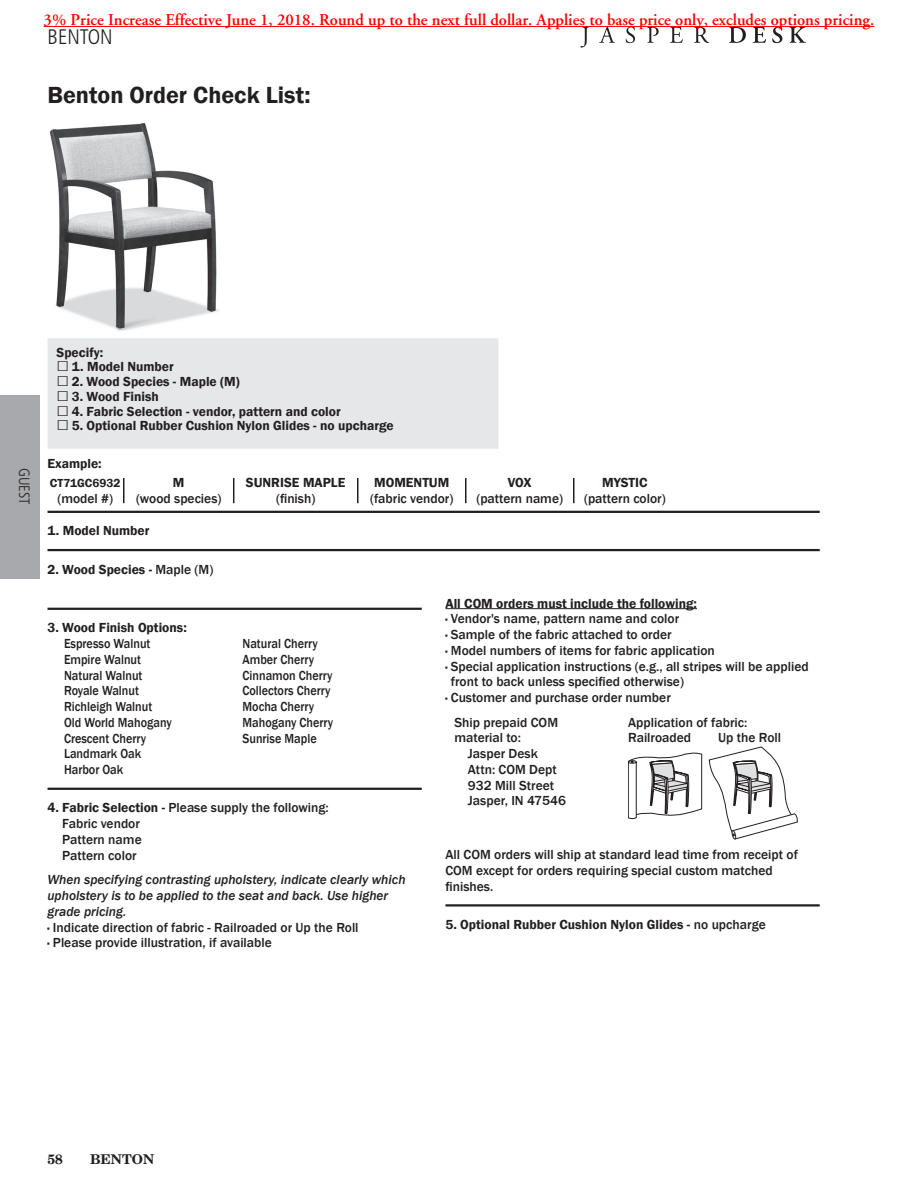
<style>
.page{position:relative;width:918px;height:1188px;background:#fff}
.page>*{position:absolute;margin:0;border:0;box-sizing:border-box;transform-origin:0 0}
.t1{font:600 24px "Franklin Gothic";color:#231f20}
.t2{font:300 condensed 21px "Frutiger";color:#231f20}
.t3{font:600 16.5px "Adobe Garamond";color:#f00}
.t4{font:300 condensed 15px "Frutiger";color:#231f20}
.t5{font:500 13.5px/15.8px "Franklin Gothic";color:#231f20}
.t6{font:600 13.5px "Franklin Gothic";color:#231f20}
.t7{font:500 13.5px/15.8px "Franklin Gothic";color:#231f20;scale:.9 1}
.t8{font:italic 500 13.5px/15.8px "Franklin Gothic";color:#231f20}
.t9{font:700 13.5px "New Century Schlbk";color:#231f20}
.t10{font:600 12px "Franklin Gothic";color:#231f20}
.s1{font-weight:500;font-size:21px}
.s2{font-weight:500}
.s3{font-weight:600}
.s4{font-weight:600;font-style:normal}
.s5{font-style:normal}
</style>
<div class="page">
<div style="left:0;top:395px;width:40px;height:184px;background:#a8a9ad"></div>
<svg style="left:581px;top:27px;width:8px;height:21px"></svg>
<svg style="left:599px;top:27px;width:16px;height:16px"></svg>
<svg style="left:626px;top:27px;width:9px;height:16px"></svg>
<svg style="left:647px;top:27px;width:12px;height:16px"></svg>
<svg style="left:670px;top:27px;width:13px;height:16px"></svg>
<svg style="left:694px;top:27px;width:15px;height:16px"></svg>
<svg style="left:729px;top:27px;width:17px;height:16px"></svg>
<svg style="left:753px;top:27px;width:13px;height:16px"></svg>
<svg style="left:772px;top:27px;width:10px;height:16px"></svg>
<svg style="left:790px;top:27px;width:16px;height:16px"></svg>
<hr style="left:48px;top:511px;width:772px;height:2px;background:#231f20">
<hr style="left:48px;top:549px;width:772px;height:2px;background:#231f20">
<div style="left:48px;top:338px;width:450px;height:111px;background:#e6e7e9"></div>
<svg style="left:123px;top:478px;width:1px;height:25px"></svg>
<svg style="left:233px;top:478px;width:1px;height:25px"></svg>
<svg style="left:357px;top:478px;width:1px;height:25px"></svg>
<svg style="left:465px;top:478px;width:1px;height:25px"></svg>
<svg style="left:573px;top:478px;width:1px;height:25px"></svg>
<img style="left:49px;top:123px;width:170px;height:208px">
<hr style="left:48px;top:608px;width:374px;height:2px;background:#231f20">
<hr style="left:48px;top:788px;width:374px;height:2px;background:#231f20">
<hr style="left:445px;top:608px;width:252px;height:1px;background:#231f20">
<hr style="left:445px;top:904px;width:375px;height:3px;background:#231f20">
<svg style="left:628px;top:747px;width:170px;height:92px"></svg>
<hr style="left:44px;top:26px;width:830px;height:1px;background:#f00">
<p class="t3" style="left:44px;top:10px;width:832px">3% Price Increase Effective June 1, 2018. Round up to the next full dollar. Applies to base price only, excludes options pricing.</p>
<h2 class="t2" style="left:48px;top:25px;width:67px">BENTON</h2>
<h1 class="t1" style="left:48px;top:80px;width:265px">Benton Order Check List:</h1>
<p class="t4" style="left:33px;top:468px;width:38px;rotate:90deg">GUEST</p>
<p class="t6" style="left:57px;top:344px;width:48px">Specify:</p>
<p class="t6" style="left:57px;top:359px;width:119px"><span class="s1">□</span> 1. Model Number</p>
<p class="t6" style="left:57px;top:373px;width:185px"><span class="s1">□</span> 2. Wood Species - Maple (M)</p>
<p class="t6" style="left:57px;top:388px;width:104px"><span class="s1">□</span> 3. Wood Finish</p>
<p class="t6" style="left:57px;top:403px;width:286px"><span class="s1">□</span> 4. Fabric Selection - vendor, pattern and color</p>
<p class="t6" style="left:57px;top:417px;width:339px"><span class="s1">□</span> 5. Optional Rubber Cushion Nylon Glides - no upcharge</p>
<p class="t6" style="left:48px;top:455px;width:56px">Example:</p>
<p class="t10" style="left:50px;top:476px;width:72px">CT71GC6932</p>
<p class="t5" style="left:57px;top:491px;width:57px">(model #)</p>
<p class="t6" style="left:246px;top:475px;width:101px">SUNRISE MAPLE</p>
<p class="t5" style="left:276px;top:491px;width:41px">(finish)</p>
<p class="t6" style="left:374px;top:475px;width:77px">MOMENTUM</p>
<p class="t5" style="left:370px;top:491px;width:85px">(fabric vendor)</p>
<p class="t6" style="left:173px;top:475px;width:13px">M</p>
<p class="t5" style="left:136px;top:491px;width:87px">(wood species)</p>
<p class="t6" style="left:48px;top:523px;width:103px">1. Model Number</p>
<p class="t6" style="left:48px;top:561px;width:167px">2. Wood Species - <span class="s2">Maple (M)</span></p>
<p class="t6" style="left:508px;top:475px;width:25px">VOX</p>
<p class="t5" style="left:476px;top:491px;width:88px">(pattern name)</p>
<p class="t6" style="left:602px;top:475px;width:47px">MYSTIC</p>
<p class="t5" style="left:584px;top:491px;width:83px">(pattern color)</p>
<p class="t6" style="left:48px;top:620px;width:141px">3. Wood Finish Options:</p>
<p class="t7" style="left:64px;top:636px;width:98px">Espresso Walnut</p>
<p class="t7" style="left:243px;top:636px;width:85px">Natural Cherry</p>
<p class="t7" style="left:64px;top:652px;width:87px">Empire Walnut</p>
<p class="t7" style="left:243px;top:652px;width:81px">Amber Cherry</p>
<p class="t7" style="left:64px;top:667px;width:89px">Natural Walnut</p>
<p class="t7" style="left:243px;top:667px;width:102px">Cinnamon Cherry</p>
<p class="t7" style="left:64px;top:683px;width:85px">Royale Walnut</p>
<p class="t7" style="left:243px;top:683px;width:99px">Collectors Cherry</p>
<p class="t7" style="left:64px;top:699px;width:100px">Richleigh Walnut</p>
<p class="t7" style="left:243px;top:699px;width:81px">Mocha Cherry</p>
<p class="t7" style="left:64px;top:715px;width:121px">Old World Mahogany</p>
<p class="t7" style="left:243px;top:715px;width:102px">Mahogany Cherry</p>
<p class="t7" style="left:64px;top:730px;width:93px">Crescent Cherry</p>
<p class="t7" style="left:243px;top:730px;width:84px">Sunrise Maple</p>
<p class="t7" style="left:64px;top:746px;width:87px">Landmark Oak<br>Harbor Oak</p>
<p class="t5" style="left:62px;top:800px;width:268px;text-indent:-15px"><span class="s3">4. Fabric Selection -</span> Please supply the following:<br>Fabric vendor<br>Pattern name<br>Pattern color</p>
<p class="t8" style="left:48px;top:872px;width:360px">When specifying contrasting upholstery, indicate clearly which upholstery is to be applied to the seat and back. Use higher grade pricing.<br><span class="s4">·</span> <span class="s5">Indicate direction of fabric - Railroaded or Up the Roll<br></span><span class="s4">·</span> <span class="s5">Please provide illustration, if available</span></p>
<p class="t6" style="left:445px;top:595px;width:253px">All COM orders must include the following:</p>
<p class="t5" style="left:445px;top:611px;width:235px"><span class="s3">·</span> Vendor's name, pattern name and color</p>
<p class="t5" style="left:445px;top:627px;width:228px"><span class="s3">·</span> Sample of the fabric attached to order</p>
<p class="t5" style="left:445px;top:643px;width:271px"><span class="s3">·</span> Model numbers of items for fabric application</p>
<p class="t5" style="left:445px;top:658px;width:365px"><span class="s3">·</span> Special application instructions (e.g., all stripes will be applied</p>
<p class="t5" style="left:451px;top:674px;width:235px">front to back unless specified otherwise)</p>
<p class="t5" style="left:445px;top:690px;width:227px"><span class="s3">·</span> Customer and purchase order number</p>
<p class="t5" style="left:454px;top:714px;width:105px">Ship prepaid COM</p>
<p class="t5" style="left:454px;top:730px;width:68px">material to:</p>
<p class="t5" style="left:468px;top:746px;width:71px">Jasper Desk</p>
<p class="t5" style="left:468px;top:762px;width:90px">Attn: COM Dept</p>
<p class="t5" style="left:468px;top:777px;width:88px">932 Mill Street</p>
<p class="t5" style="left:468px;top:793px;width:100px">Jasper, IN 47546</p>
<p class="t5" style="left:628px;top:714px;width:121px">Application of fabric:<br>Railroaded</p>
<p class="t5" style="left:718px;top:730px;width:65px">Up the Roll</p>
<p class="t5" style="left:445px;top:847px;width:354px">All COM orders will ship at standard lead time from receipt of<br>COM except for orders requiring special custom matched finishes.</p>
<p class="t6" style="left:445px;top:916px;width:322px">5. Optional Rubber Cushion Nylon Glides - <span class="s2">no upcharge</span></p>
<p class="t9" style="left:48px;top:1151px;width:17px">58</p>
<p class="t9" style="left:90px;top:1151px;width:66px">BENTON</p>
</div>
